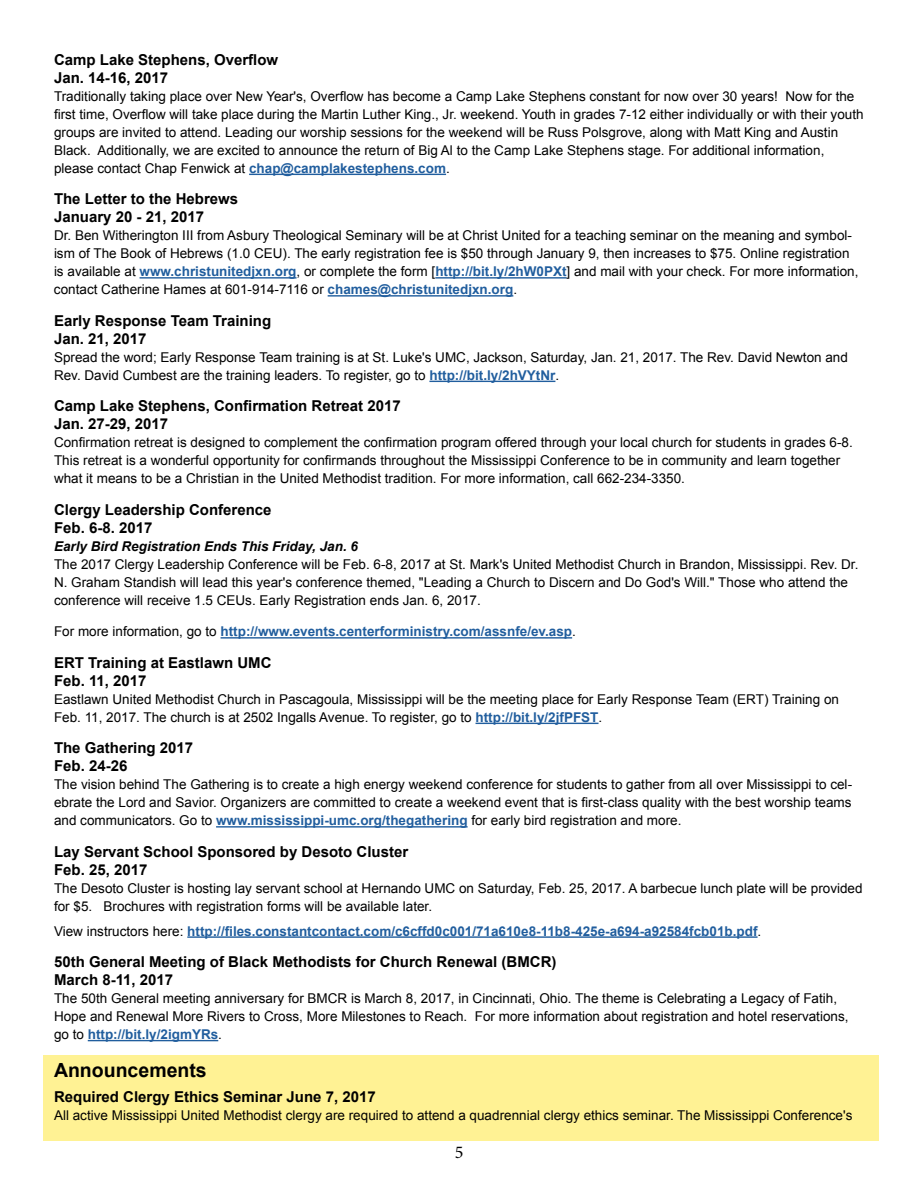
<style>
.page{position:relative;width:918px;height:1188px;background:#fff}
.page>*{position:absolute;margin:0;border:0;box-sizing:border-box;transform-origin:0 0}
.t1{font:700 19.5px "Arial";color:#000}
.t2{font:18px "Minion Pro";color:#000}
.t3{font:700 15px/18px "Arial";color:#000}
.t4{font:13.5px/18px "Arial";color:#000}
.t5{font:700 13.5px "Arial";color:#215e9e}
.t6{font:italic 700 13.5px "Arial";color:#000}
.s1{font-weight:700;color:#215e9e}
.s2{font-weight:400;color:#000}
</style>
<div class="page">
<div style="left:44px;top:1055px;width:835px;height:85px;background:#fff294"></div>
<hr style="left:249px;top:174px;width:197px;height:1px;background:#215e9e">
<hr style="left:140px;top:277px;width:157px;height:2px;background:#215e9e">
<hr style="left:435px;top:277px;width:132px;height:2px;background:#215e9e">
<hr style="left:328px;top:295px;width:185px;height:2px;background:#215e9e">
<hr style="left:429px;top:381px;width:126px;height:1px;background:#215e9e">
<hr style="left:221px;top:637px;width:351px;height:2px;background:#215e9e">
<hr style="left:476px;top:723px;width:123px;height:1px;background:#215e9e">
<hr style="left:216px;top:826px;width:252px;height:2px;background:#215e9e">
<hr style="left:187px;top:936px;width:571px;height:2px;background:#215e9e">
<hr style="left:88px;top:1040px;width:130px;height:1px;background:#215e9e">
<p class="t3" style="left:54px;top:51px;width:226px">Camp Lake Stephens, Overflow<br>Jan. 14-16, 2017</p>
<p class="t4" style="left:54px;top:87px;width:811px">Traditionally taking place over New Year's, Overflow has become a Camp Lake Stephens constant for now over 30 years! Now for the first time, Overflow will take place during the Martin Luther King., Jr. weekend. Youth in grades 7-12 either individually or with their youth groups are invited to attend. Leading our worship sessions for the weekend will be Russ Polsgrove, along with Matt King and Austin Black. Additionally, we are excited to announce the return of Big Al to the Camp Lake Stephens stage. For additional information, please contact Chap Fenwick at <span class="s1">chap@camplakestephens.com</span>.</p>
<p class="t3" style="left:54px;top:191px;width:186px">The Letter to the Hebrews<br>January 20 - 21, 2017</p>
<p class="t4" style="left:54px;top:227px;width:806px">Dr. Ben Witherington III from Asbury Theological Seminary will be at Christ United for a teaching seminar on the meaning and symbol&shy;ism of The Book of Hebrews (1.0 CEU). The early registration fee is $50 through January 9, then increases to $75. Online registration is available at <span class="s1">www.christunitedjxn.org</span>, or complete the form [<span class="s1">http://bit.ly/2hW0PXt</span>] and mail with your check. For more information, contact Catherine Hames at 601-914-7116 or <span class="s1">chames@christunitedjxn.org</span>.</p>
<p class="t3" style="left:54px;top:312px;width:219px">Early Response Team Training<br>Jan. 21, 2017</p>
<p class="t4" style="left:54px;top:348px;width:795px">Spread the word; Early Response Team training is at St. Luke's UMC, Jackson, Saturday, Jan. 21, 2017. The Rev. David Newton and<br>Rev. David Cumbest are the training leaders. To register, go to <span class="s1">http://bit.ly/2hVYtNr</span>.</p>
<p class="t3" style="left:54px;top:398px;width:348px">Camp Lake Stephens, Confirmation Retreat 2017<br>Jan. 27-29, 2017</p>
<p class="t4" style="left:54px;top:434px;width:800px">Confirmation retreat is designed to complement the confirmation program offered through your local church for students in grades 6-8.<br>This retreat is a wonderful opportunity for confirmands throughout the Mississippi Conference to be in community and learn together what it means to be a Christian in the United Methodist tradition. For more information, call 662-234-3350.</p>
<p class="t3" style="left:54px;top:501px;width:219px">Clergy Leadership Conference<br>Feb. 6-8. 2017</p>
<p class="t6" style="left:54px;top:537px;width:306px">Early Bird Registration Ends This Friday, Jan. 6</p>
<p class="t4" style="left:54px;top:555px;width:806px">The 2017 Clergy Leadership Conference will be Feb. 6-8, 2017 at St. Mark's United Methodist Church in Brandon, Mississippi. Rev. Dr.<br>N. Graham Standish will lead this year's conference themed, "Leading a Church to Discern and Do God's Will." Those who attend the conference will receive 1.5 CEUs. Early Registration ends Jan. 6, 2017.</p>
<p class="t5" style="left:54px;top:623px;width:523px"><span class="s2">For more information, go to</span> http://www.events.centerforministry.com/assnfe/ev.asp<span class="s2">.</span></p>
<p class="t3" style="left:54px;top:654px;width:219px">ERT Training at Eastlawn UMC<br>Feb. 11, 2017</p>
<p class="t4" style="left:54px;top:690px;width:787px">Eastlawn United Methodist Church in Pascagoula, Mississippi will be the meeting place for Early Response Team (ERT) Training on<br>Feb. 11, 2017. The church is at 2502 Ingalls Avenue. To register, go to <span class="s1">http://bit.ly/2jfPFST</span>.</p>
<p class="t3" style="left:54px;top:740px;width:141px">The Gathering 2017<br>Feb. 24-26</p>
<p class="t4" style="left:54px;top:776px;width:800px;text-align:justify">The vision behind The Gathering is to create a high energy weekend conference for students to gather from all over Mississippi to cel&shy;ebrate the Lord and Savior. Organizers are committed to create a weekend event that is first-class quality with the best worship teams and communicators. Go to <span class="s1">www.mississippi-umc.org/thegathering</span> for early bird registration and more.</p>
<p class="t3" style="left:54px;top:843px;width:356px">Lay Servant School Sponsored by Desoto Cluster<br>Feb. 25, 2017</p>
<p class="t4" style="left:54px;top:879px;width:810px">The Desoto Cluster is hosting lay servant school at Hernando UMC on Saturday, Feb. 25, 2017. A barbecue lunch plate will be provided for $5. Brochures with registration forms will be available later.</p>
<p class="t5" style="left:54px;top:922px;width:709px"><span class="s2">View instructors here:</span> http://files.constantcontact.com/c6cffd0c001/71a610e8-11b8-425e-a694-a92584fcb01b.pdf<span class="s2">.</span></p>
<p class="t3" style="left:54px;top:953px;width:504px">50th General Meeting of Black Methodists for Church Renewal (BMCR)<br>March 8-11, 2017</p>
<p class="t4" style="left:54px;top:990px;width:796px">The 50th General meeting anniversary for BMCR is March 8, 2017, in Cincinnati, Ohio. The theme is Celebrating a Legacy of Fatih,<br>Hope and Renewal More Rivers to Cross, More Milestones to Reach. For more information about registration and hotel reservations, go to <span class="s1">http://bit.ly/2igmYRs</span>.</p>
<h1 class="t1" style="left:54px;top:1058px;width:154px">Announcements</h1>
<p class="t3" style="left:54px;top:1088px;width:323px">Required Clergy Ethics Seminar June 7, 2017</p>
<p class="t4" style="left:54px;top:1107px;width:800px">All active Mississippi United Methodist clergy are required to attend a quadrennial clergy ethics seminar. The Mississippi Conference's</p>
<h2 class="t2" style="left:455px;top:1140px;width:10px">5</h2>
</div>
